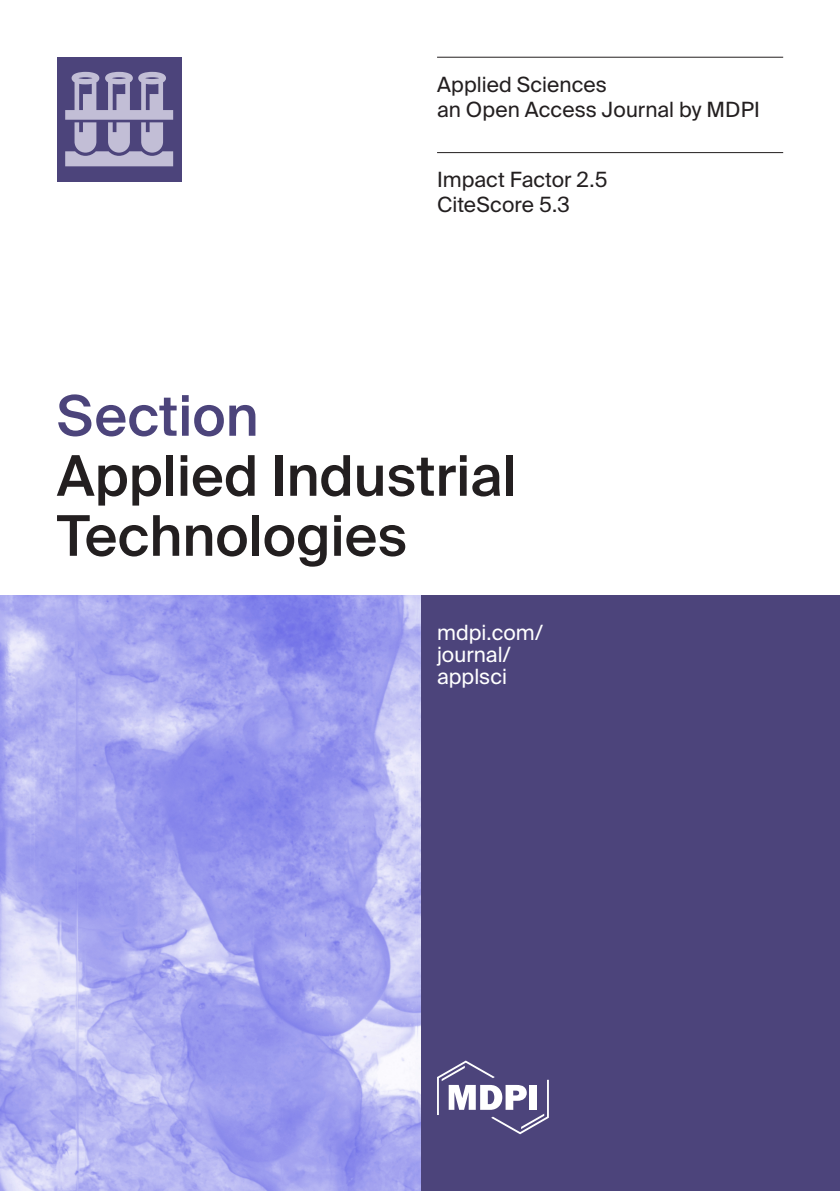
<style>
.page{position:relative;width:840px;height:1191px;background:#fff}
.page>*{position:absolute;margin:0;border:0;box-sizing:border-box;transform-origin:0 0}
.t1{font:500 56px/60px "Suisse Intl";color:#231f20}
.t2{font:500 56px "Suisse Intl";color:#4c447b}
.Cover_body{font:21px "Suisse Intl";letter-spacing:.005em;color:#231f20}
.Cover_Body-Line{font:21px "Suisse Intl";letter-spacing:.005em;color:#231f20}
.Heading_2-link{font:21px/22px "Suisse Intl";color:#fff}
</style>
<div class="page">
<div style="left:420px;top:595px;width:419px;height:596px;background:#4c447b"></div>
<img style="left:0;top:595px;width:420px;height:596px">
<div style="left:57px;top:57px;width:124px;height:124px;background:#4c447b"></div>
<svg style="left:65px;top:72px;width:108px;height:94px"></svg>
<svg style="left:437px;top:1060px;width:111px;height:74px"></svg>
<hr style="left:437px;top:57px;width:345px;height:1px;background:#231f20">
<hr style="left:437px;top:152px;width:345px;height:1px;background:#231f20">
<p class="Cover_Body-Line" style="left:437px;top:72px;width:171px">Applied Sciences</p>
<p class="Cover_body" style="left:437px;top:97px;width:324px">an Open Access Journal by MDPI</p>
<p class="Cover_Body-Line" style="left:437px;top:168px;width:172px">Impact Factor 2.5</p>
<p class="Cover_body" style="left:437px;top:193px;width:134px">CiteScore 5.3</p>
<p class="t2" style="left:57px;top:384px;width:203px">Section</p>
<p class="t1" style="left:57px;top:446px;width:461px">Applied Industrial<br>Technologies</p>
<p class="Heading_2-link" style="left:437px;top:622px;width:108px">mdpi.com/ journal/ applsci</p>
</div>
